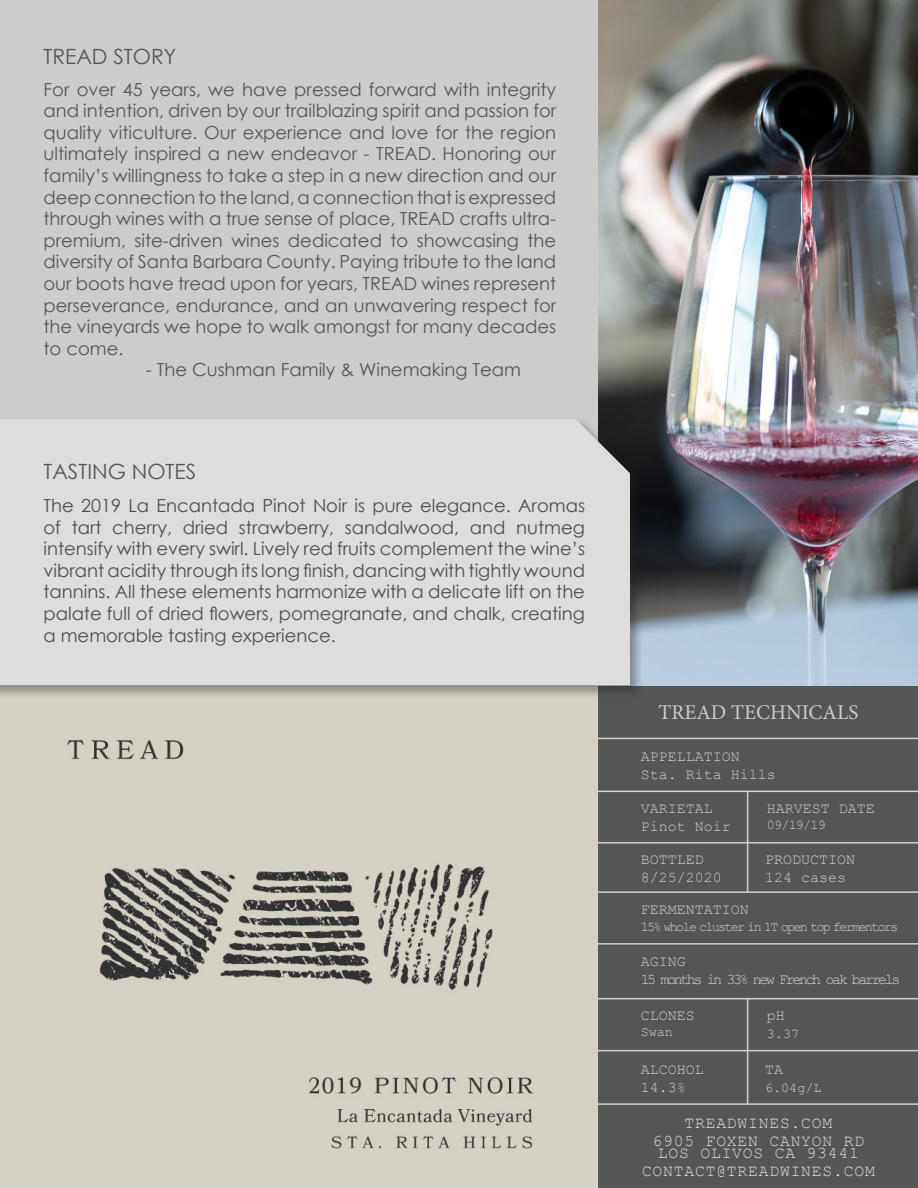
<style>
.page{position:relative;width:918px;height:1188px;background:#fff}
.page>*{position:absolute;margin:0;border:0;box-sizing:border-box;transform-origin:0 0}
.t1{font:21px "Century Gothic";color:#545556}
.t2{font:21px "Minion Pro";color:#ceccca}
.t3{font:18px/21.6px "Century Gothic";color:#545556;text-align:justify}
.t4{font:18px/21.6px "Century Gothic";color:#4c4d4e;text-align:justify}
.t5{font:16.5px "Courier New";letter-spacing:.05em;color:#ddddde}
.t6{font:15px "Courier New";color:#ceccca}
.t7{font:15px "Courier New";letter-spacing:-.16em;color:#ceccca}
.t8{font:13.5px "Courier New";letter-spacing:-.13em;color:#ceccca}
</style>
<div class="page">
<img style="left:0;top:700px;width:599px;height:488px">
<div style="left:0;top:0;width:599px;height:463px;background:#ceccca"></div>
<div style="left:599px;top:0;width:319px;height:1188px;background:#545555"></div>
<img style="left:599px;top:0;width:319px;height:686px">
<div style="left:0;top:417px;width:644px;height:283px;background:#231f20;opacity:.4"></div>
<div style="left:0;top:419px;width:630px;height:266px;background:#ddddde"></div>
<hr style="left:581px;top:842px;width:337px;height:1px;background:#d5d1c4">
<hr style="left:585px;top:791px;width:333px;height:1px;background:#d5d1c4">
<hr style="left:585px;top:738px;width:333px;height:1px;background:#d5d1c4">
<hr style="left:581px;top:943px;width:337px;height:2px;background:#d5d1c4">
<hr style="left:585px;top:891px;width:333px;height:2px;background:#d5d1c4">
<hr style="left:593px;top:998px;width:325px;height:1px;background:#d5d1c4">
<hr style="left:593px;top:1050px;width:325px;height:1px;background:#d5d1c4">
<hr style="left:593px;top:1103px;width:325px;height:2px;background:#d5d1c4">
<hr style="left:747px;top:998px;width:1px;height:106px;background:#d5d1c4">
<hr style="left:747px;top:792px;width:1px;height:50px;background:#d5d1c4">
<hr style="left:747px;top:840px;width:1px;height:53px;background:#d5d1c4">
<p class="t1" style="left:44px;top:42px;width:134px">TREAD STORY</p>
<p class="t3" style="left:44px;top:78px;width:514px">For over 45 years, we have pressed forward with integrity and intention, driven by our trailblazing spirit and passion for quality viticulture. Our experience and love for the region ultimately inspired a new endeavor - TREAD. Honoring our family’s willingness to take a step in a new direction and our deep connection to the land, a connection that is expressed through wines with a true sense of place, TREAD crafts ultra&shy;premium, site-driven wines dedicated to showcasing the diversity of Santa Barbara County. Paying tribute to the land our boots have tread upon for years, TREAD wines represent perseverance, endurance, and an unwavering respect for the vineyards we hope to walk amongst for many decades to come.</p>
<p class="t3" style="left:146px;top:358px;width:377px">- The Cushman Family &amp; Winemaking Team</p>
<p class="t1" style="left:44px;top:456px;width:154px">TASTING NOTES</p>
<p class="t4" style="left:44px;top:495px;width:543px">The 2019 La Encantada Pinot Noir is pure elegance. Aromas of tart cherry, dried strawberry, sandalwood, and nutmeg intensify with every swirl. Lively red fruits complement the wine’s vibrant acidity through its long finish, dancing with tightly wound tannins. All these elements harmonize with a delicate lift on the palate full of dried flowers, pomegranate, and chalk, creating a memorable tasting experience.</p>
<p class="t2" style="left:659px;top:698px;width:201px">TREAD TECHNICALS</p>
<p class="t6" style="left:641px;top:747px;width:100px">APPELLATION</p>
<p class="t6" style="left:641px;top:765px;width:137px">Sta. Rita Hills</p>
<p class="t6" style="left:641px;top:799px;width:73px">VARIETAL</p>
<p class="t6" style="left:641px;top:817px;width:91px">Pinot Noir</p>
<p class="t6" style="left:767px;top:799px;width:109px">HARVEST DATE</p>
<p class="t8" style="left:767px;top:817px;width:61px">09/19/19</p>
<p class="t6" style="left:641px;top:850px;width:64px">BOTTLED</p>
<p class="t6" style="left:641px;top:868px;width:82px">8/25/2020</p>
<p class="t6" style="left:765px;top:850px;width:91px">PRODUCTION</p>
<p class="t6" style="left:765px;top:868px;width:82px">124 cases</p>
<p class="t6" style="left:641px;top:900px;width:109px">FERMENTATION</p>
<p class="t8" style="left:641px;top:918px;width:259px">15% whole cluster in 1T open top fermentors</p>
<p class="t6" style="left:641px;top:952px;width:46px">AGING</p>
<p class="t7" style="left:641px;top:970px;width:261px">15 months in 33% new French oak barrels</p>
<p class="t6" style="left:641px;top:1006px;width:55px">CLONES</p>
<p class="t8" style="left:641px;top:1024px;width:34px">Swan</p>
<p class="t6" style="left:641px;top:1060px;width:64px">ALCOHOL</p>
<p class="t6" style="left:641px;top:1078px;width:46px">14.3%</p>
<p class="t6" style="left:767px;top:1006px;width:19px">pH</p>
<p class="t8" style="left:767px;top:1025px;width:34px">3.37</p>
<p class="t6" style="left:765px;top:1060px;width:19px">TA</p>
<p class="t8" style="left:765px;top:1079px;width:58px">6.04g/L</p>
<p class="t5" style="left:685px;top:1113px;width:149px">TREADWINES.COM</p>
<p class="t5" style="left:653px;top:1131px;width:213px">6905 FOXEN CANYON RD</p>
<p class="t5" style="left:658px;top:1143px;width:202px">LOS OLIVOS CA 93441</p>
<p class="t5" style="left:642px;top:1161px;width:234px">CONTACT@TREADWINES.COM</p>
</div>
